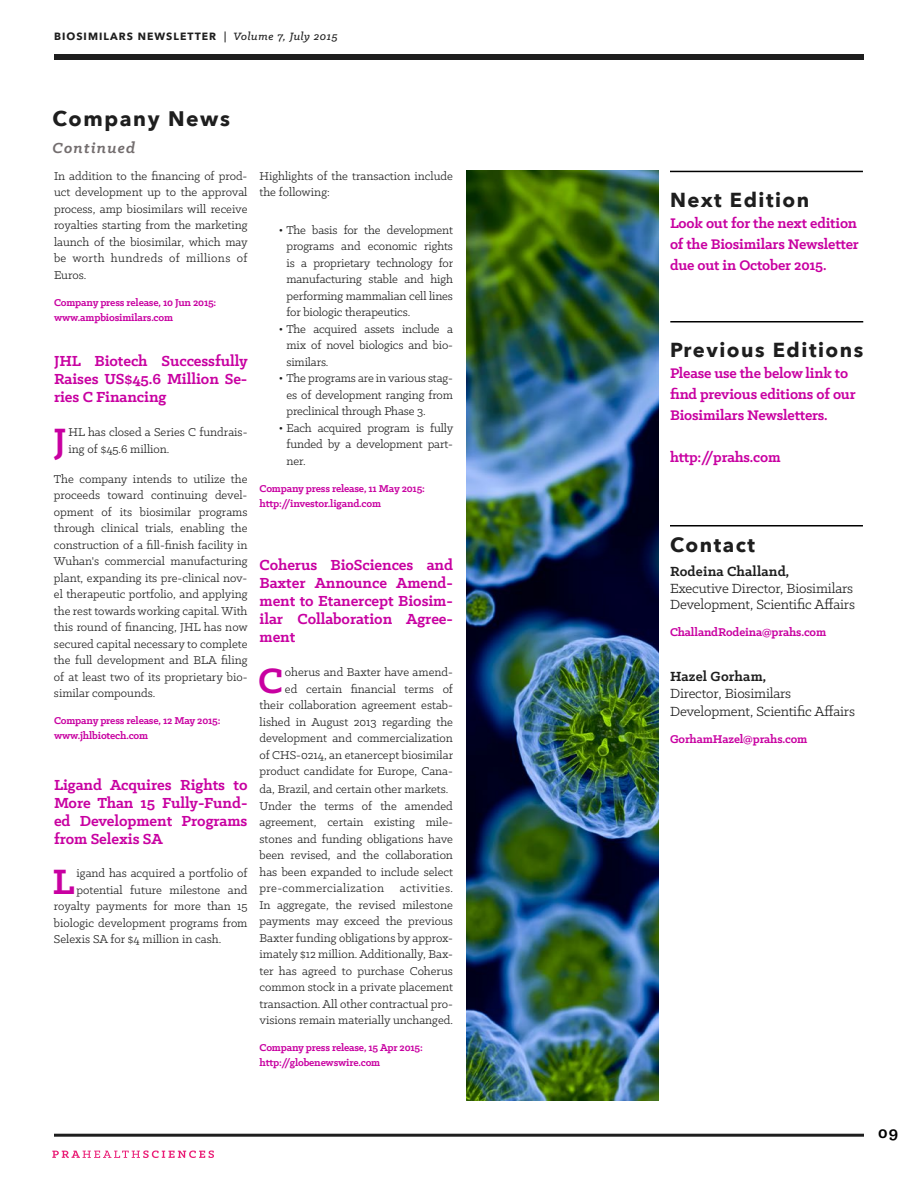
<style>
.page{position:relative;width:918px;height:1188px;background:#fff}
.page>*{position:absolute;margin:0;border:0;box-sizing:border-box;transform-origin:0 0}
.t1{font:700 39.9px "Klinic Slab";color:#c800a1}
.t2{font:700 21px "Avenir Next";letter-spacing:.075em;color:#1e1e1e}
.t3{font:700 20.25px "Avenir Next";letter-spacing:.075em;color:#1e1e1e}
.t4{font:700 18px "Klinic Slab";color:#000}
.t5{font:700 16.5px/18px "Klinic Slab";letter-spacing:-.005em;color:#c800a1;text-align:justify}
.t6{font:italic 700 16.5px "Klinic Slab";letter-spacing:.075em;color:#736d6e}
.t7{font:700 15.75px/21px "Klinic Slab";letter-spacing:-.01em;color:#c800a1;text-align:justify}
.t8{font:15px/16.5px "Klinic Slab";letter-spacing:-.01em;color:#1e1e1e}
.t9{font:700 15px "Klinic Slab";letter-spacing:.01em;color:#1e1e1e}
.t10{font:12.75px/16.5px "Klinic Slab";color:#1e1e1e;text-align:justify}
.t11{font:700 12.75px "Klinic Slab";letter-spacing:-.01em;color:#c800a1}
.t12{font:700 11.25px/15px "Klinic Slab";letter-spacing:-.015em;color:#c800a1}
.t13{font:700 10.5px "Avenir Next";letter-spacing:.1em;color:#1e1e1e}
.s1{font-family:"Klinic Slab";font-weight:500;font-size:12px}
.s2{font-family:"Klinic Slab";font-weight:500;font-style:italic;font-size:12px}
</style>
<div class="page">
<hr style="left:54px;top:1134px;width:810px;height:3px;background:#1e1e1e">
<svg style="left:52px;top:1151px;width:162px;height:7px"></svg>
<div style="left:54px;top:54px;width:810px;height:6px;background:#1e1e1e"></div>
<hr style="left:670px;top:321px;width:193px;height:1px;background:#000">
<hr style="left:670px;top:171px;width:193px;height:1px;background:#000">
<hr style="left:670px;top:525px;width:193px;height:1px;background:#000">
<img style="left:466px;top:171px;width:193px;height:929px">
<p class="t13" style="left:54px;top:27px;width:285px">BIOSIMILARS NEWSLETTER <span class="s1">|</span> <span class="s2">Volume 7, July 2015</span></p>
<h2 class="t2" style="left:53px;top:100px;width:179px">Company News</h2>
<p class="t6" style="left:53px;top:137px;width:84px">Continued</p>
<p class="t10" style="left:54px;top:167px;width:195px">In addition to the financing of prod&shy;uct development up to the approval process, amp biosimilars will receive royalties starting from the marketing launch of the biosimilar, which may be worth hundreds of millions of Euros.</p>
<p class="t12" style="left:54px;top:295px;width:164px">Company press release, 10 Jun 2015: www.ampbiosimilars.com</p>
<p class="t5" style="left:54px;top:351px;width:195px">JHL Biotech Successfully Raises US$45.6 Million Se&shy;ries C Financing</p>
<h1 class="t1" style="left:53px;top:414px;width:15px">J</h1>
<p class="t10" style="left:69px;top:424px;width:180px">HL has closed a Series C fundrais&shy;ing of $45.6 million.</p>
<p class="t10" style="left:54px;top:470px;width:195px">The company intends to utilize the proceeds toward continuing devel&shy;opment of its biosimilar programs through clinical trials, enabling the construction of a fill-finish facility in Wuhan's commercial manufacturing plant, expanding its pre-clinical nov&shy;el therapeutic portfolio, and applying the rest towards working capital. With this round of financing, JHL has now secured capital necessary to complete the full development and BLA filing of at least two of its proprietary bio&shy;similar compounds.</p>
<p class="t12" style="left:54px;top:713px;width:168px">Company press release, 12 May 2015: www.jhlbiotech.com</p>
<p class="t5" style="left:54px;top:776px;width:195px">Ligand Acquires Rights to More Than 15 Fully-Fund&shy;ed Development Programs from Selexis SA</p>
<h1 class="t1" style="left:52px;top:855px;width:24px">L</h1>
<p class="t10" style="left:77px;top:865px;width:172px">igand has acquired a portfolio of</p>
<p class="t10" style="left:77px;top:881px;width:172px">potential future milestone and</p>
<p class="t10" style="left:54px;top:898px;width:195px">royalty payments for more than 15</p>
<p class="t10" style="left:54px;top:914px;width:195px">biologic development programs from</p>
<p class="t10" style="left:54px;top:931px;width:169px">Selexis SA for $4 million in cash.</p>
<p class="t10" style="left:260px;top:167px;width:195px">Highlights of the transaction include the following:</p>
<p class="t10" style="left:286px;top:221px;width:168px;text-indent:-7px">• The basis for the development programs and economic rights is a proprietary technology for manufacturing stable and high performing mammalian cell lines for biologic therapeutics.</p>
<p class="t10" style="left:286px;top:320px;width:168px;text-indent:-7px">• The acquired assets include a mix of novel biologics and bio&shy;similars.</p>
<p class="t10" style="left:286px;top:370px;width:168px;text-indent:-7px">• The programs are in various stag&shy;es of development ranging from preclinical through Phase 3.</p>
<p class="t10" style="left:286px;top:419px;width:168px;text-indent:-7px">• Each acquired program is fully funded by a development part&shy;ner.</p>
<p class="t12" style="left:260px;top:481px;width:167px">Company press release, 11 May 2015: http://investor.ligand.com</p>
<p class="t5" style="left:260px;top:555px;width:195px">Coherus BioSciences and Baxter Announce Amend&shy;ment to Etanercept Biosim&shy;ilar Collaboration Agree&shy;ment</p>
<h1 class="t1" style="left:258px;top:654px;width:26px">C</h1>
<p class="t10" style="left:259px;top:664px;width:195px;text-align:right">oherus and Baxter have amend-<br>ed certain financial terms of their collaboration agreement estab&shy;lished in August 2013 regarding the development and commercialization of CHS-0214, an etanercept biosimilar product candidate for Europe, Cana-</p>
<p class="t10" style="left:259px;top:781px;width:195px;text-align:left">da, Brazil, and certain other markets.<br>Under the terms of the amended agreement, certain existing mile&shy;stones and funding obligations have been revised, and the collaboration has been expanded to include select pre-commercialization activities.<br>In aggregate, the revised milestone payments may exceed the previous Baxter funding obligations by approx&shy;imately $12 million. Additionally, Bax&shy;ter has agreed to purchase Coherus common stock in a private placement transaction. All other contractual pro&shy;visions remain materially unchanged.</p>
<p class="t12" style="left:260px;top:1040px;width:165px">Company press release, 15 Apr 2015: http://globenewswire.com</p>
<h3 class="t3" style="left:670px;top:183px;width:141px">Next Edition</h3>
<p class="t7" style="left:670px;top:212px;width:190px">Look out for the next edition of the Biosimilars Newsletter due out in October 2015.</p>
<h3 class="t3" style="left:670px;top:333px;width:195px">Previous Editions</h3>
<p class="t7" style="left:670px;top:362px;width:187px;text-align:left">Please use the below link to find previous editions of our<br>Biosimilars Newsletters.</p>
<p class="t7" style="left:670px;top:446px;width:112px">http://prahs.com</p>
<h3 class="t3" style="left:670px;top:528px;width:86px">Contact</h3>
<p class="t9" style="left:670px;top:562px;width:121px">Rodeina Challand,</p>
<p class="t8" style="left:670px;top:579px;width:186px">Executive Director, Biosimilars<br>Development, Scientific Affairs</p>
<p class="t11" style="left:670px;top:624px;width:158px">ChallandRodeina@prahs.com</p>
<p class="t9" style="left:670px;top:667px;width:98px">Hazel Gorham,</p>
<p class="t8" style="left:670px;top:684px;width:186px;line-height:18px">Director, Biosimilars<br>Development, Scientific Affairs</p>
<p class="t11" style="left:670px;top:730px;width:139px">GorhamHazel@prahs.com</p>
<h3 class="t4" style="left:878px;top:1120px;width:22px">09</h3>
</div>
